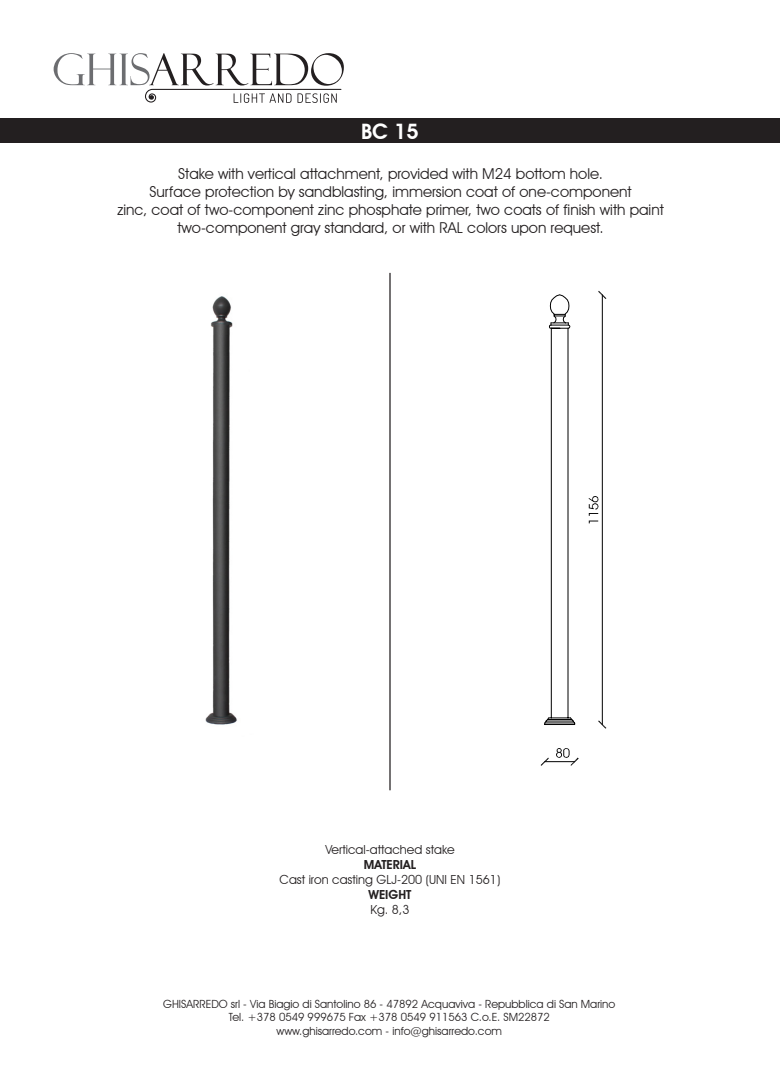
<style>
.page{position:relative;width:780px;height:1088px;background:#fff}
.page>*{position:absolute;margin:0;border:0;box-sizing:border-box;transform-origin:0 0}
.t1{font:600 21.25px "Avant Garde IT Cby BT";color:#fff}
.t2{font:15px/18px "Avant Garde IT Cby BT";color:#231f20;text-align:center}
.t3{font:12.5px/15px "Avant Garde IT Cby BT";color:#231f20;text-align:center}
.t4{font:11.25px "Avant Garde IT Cby BT";color:#231f20}
.s1{font-weight:600}
</style>
<div class="page">
<hr style="left:602px;top:295px;width:1px;height:429px;background:#000">
<svg style="left:598px;top:291px;width:8px;height:8px"></svg>
<svg style="left:598px;top:720px;width:8px;height:8px"></svg>
<svg style="left:588px;top:496px;width:10px;height:27px"></svg>
<hr style="left:544px;top:761px;width:30px;height:1px;background:#000">
<svg style="left:540px;top:758px;width:8px;height:8px"></svg>
<svg style="left:556px;top:748px;width:22px;height:18px"></svg>
<svg style="left:544px;top:294px;width:31px;height:431px"></svg>
<img style="left:205px;top:296px;width:32px;height:429px">
<svg style="left:54px;top:53px;width:290px;height:50px"></svg>
<div style="left:0;top:118px;width:780px;height:25px;background:#231f20"></div>
<hr style="left:389px;top:273px;width:1px;height:517px;background:#231f20">
<p class="t1" style="left:361px;top:119px;width:59px">BC 15</p>
<p class="t2" style="left:117px;top:165px;width:548px">Stake with vertical attachment, provided with M24 bottom hole.<br>Surface protection by sandblasting, immersion coat of one-component<br>zinc, coat of two-component zinc phosphate primer, two coats of finish with paint two-component gray standard, or with RAL colors upon request.</p>
<p class="t3" style="left:279px;top:842px;width:222px">Vertical-attached stake<br><span class="s1">MATERIAL<br></span>Cast iron casting GLJ-200 (UNI EN 1561)<br><span class="s1">WEIGHT<br></span>Kg. 8,3</p>
<p class="t4" style="left:163px;top:997px;width:453px">GHISARREDO srl - Via Biagio di Santolino 86 - 47892 Acquaviva - Repubblica di San Marino</p>
<p class="t4" style="left:229px;top:1010px;width:322px">Tel. +378 0549 999675 Fax +378 0549 911563 C.o.E. SM22872</p>
<p class="t4" style="left:276px;top:1024px;width:227px">www.ghisarredo.com - info@ghisarredo.com</p>
</div>
